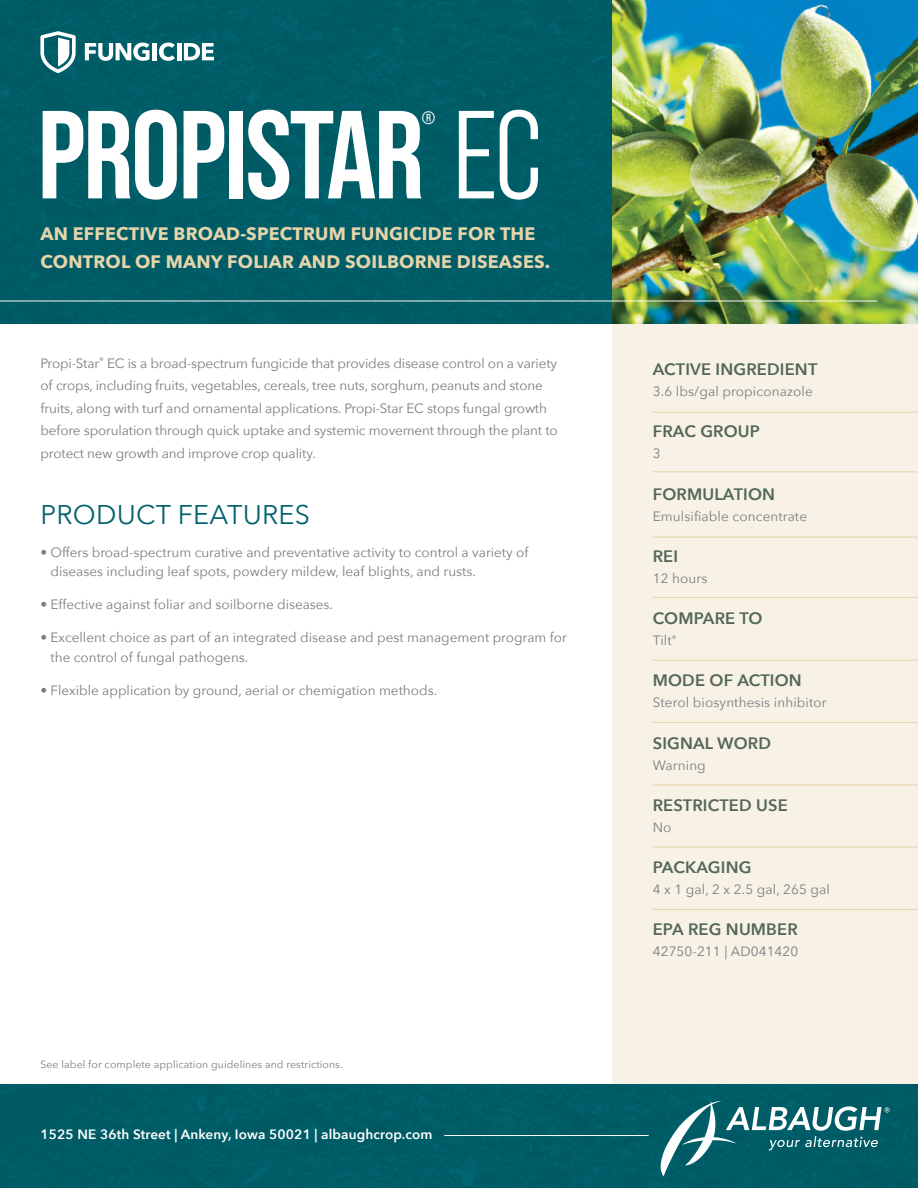
<style>
.page{position:relative;width:918px;height:1188px;background:#fff}
.page>*{position:absolute;margin:0;border:0;box-sizing:border-box;transform-origin:0 0}
.t1{font:700 124.95px "Bebas Neue Pro";letter-spacing:-.02em;color:#fff}
.t2{font:27px "Avenir Next";letter-spacing:.01em;color:#00616d}
.t3{font:700 18px/28.5px "Avenir Next";letter-spacing:.01em;color:#e6d4aa}
.t4{font:18px "Bebas Neue Pro";color:#fff}
.t5{font:600 16.5px "Avenir Next";letter-spacing:.01em;color:#536758}
.t6{font:13.5px/22.5px "Avenir Next";color:#7a7c81}
.t7{font:600 13.5px "Avenir Next";letter-spacing:.01em;color:#fff}
.t8{font:10.5px "Avenir Next";letter-spacing:.01em;color:#7a7c81}
.s1{font-family:"Bebas Neue Pro Middle";font-weight:400}
</style>
<div class="page">
<div style="left:0;top:0;width:612px;height:324px;background:#005c66"></div>
<div style="left:612px;top:302px;width:306px;height:799px;background:#f7f2e5"></div>
<hr style="left:653px;top:412px;width:265px;height:1px;background:#e6d4aa">
<hr style="left:653px;top:471px;width:265px;height:1px;background:#e6d4aa">
<hr style="left:653px;top:537px;width:265px;height:1px;background:#e6d4aa">
<hr style="left:653px;top:597px;width:265px;height:1px;background:#e6d4aa">
<hr style="left:653px;top:847px;width:265px;height:1px;background:#e6d4aa">
<hr style="left:653px;top:660px;width:265px;height:1px;background:#e6d4aa">
<hr style="left:653px;top:909px;width:265px;height:1px;background:#e6d4aa">
<hr style="left:653px;top:722px;width:265px;height:1px;background:#e6d4aa">
<hr style="left:653px;top:784px;width:265px;height:1px;background:#e6d4aa">
<img style="left:612px;top:0;width:306px;height:324px">
<hr style="left:0;top:301px;width:878px;height:1px;background:#f9f8f4">
<svg style="left:85px;top:43px;width:64px;height:18px"></svg>
<hr style="left:153px;top:43px;width:4px;height:17px;background:#fff">
<svg style="left:159px;top:43px;width:16px;height:18px"></svg>
<hr style="left:177px;top:43px;width:4px;height:17px;background:#fff">
<svg style="left:184px;top:43px;width:30px;height:17px"></svg>
<svg style="left:40px;top:31px;width:36px;height:42px"></svg>
<div style="left:0;top:1084px;width:918px;height:104px;background:#005c66"></div>
<hr style="left:444px;top:1135px;width:205px;height:1px;background:#fff">
<svg style="left:661px;top:1101px;width:229px;height:75px;background:#2c7880"></svg>
<h1 class="t1" style="left:38px;top:84px;width:506px">PROPISTAR <span class="s1">EC</span></h1>
<h3 class="t4" style="left:422px;top:107px;width:15px">®</h3>
<h3 class="t3" style="left:40px;top:219px;width:511px">AN EFFECTIVE BROAD-SPECTRUM FUNGICIDE FOR THE<br>CONTROL OF MANY FOLIAR AND SOILBORNE DISEASES.</h3>
<p class="t6" style="left:40px;top:351px;width:519px">Propi-Star<sup>®</sup> EC is a broad-spectrum fungicide that provides disease control on a variety of crops, including fruits, vegetables, cereals, tree nuts, sorghum, peanuts and stone fruits, along with turf and ornamental applications. Propi-Star EC stops fungal growth before sporulation through quick uptake and systemic movement through the plant to protect new growth and improve crop quality.</p>
<h2 class="t2" style="left:40px;top:492px;width:271px">PRODUCT FEATURES</h2>
<p class="t6" style="left:51px;top:542px;width:479px;line-height:19.5px;text-indent:-10px">• Offers broad-spectrum curative and preventative activity to control a variety of diseases including leaf spots, powdery mildew, leaf blights, and rusts.</p>
<p class="t6" style="left:40px;top:593px;width:294px">• Effective against foliar and soilborne diseases.</p>
<p class="t6" style="left:51px;top:627px;width:518px;line-height:19.5px;text-indent:-10px">• Excellent choice as part of an integrated disease and pest management program for the control of fungal pathogens.</p>
<p class="t6" style="left:40px;top:678px;width:398px">• Flexible application by ground, aerial or chemigation methods.</p>
<p class="t8" style="left:40px;top:1055px;width:304px">See label for complete application guidelines and restrictions.</p>
<p class="t7" style="left:40px;top:1123px;width:394px">1525 NE 36th Street | Ankeny, Iowa 50021 | albaughcrop.com</p>
<p class="t5" style="left:653px;top:355px;width:166px">ACTIVE INGREDIENT</p>
<p class="t6" style="left:653px;top:380px;width:162px">3.6 lbs/gal propiconazole</p>
<p class="t5" style="left:653px;top:417px;width:109px">FRAC GROUP</p>
<p class="t6" style="left:653px;top:442px;width:9px">3</p>
<p class="t5" style="left:653px;top:480px;width:124px">FORMULATION</p>
<p class="t6" style="left:653px;top:504px;width:156px">Emulsifiable concentrate</p>
<p class="t5" style="left:653px;top:542px;width:27px">REI</p>
<p class="t6" style="left:653px;top:566px;width:56px">12 hours</p>
<p class="t5" style="left:653px;top:604px;width:111px">COMPARE TO</p>
<p class="t6" style="left:653px;top:629px;width:25px">Tilt<sup>®</sup></p>
<p class="t5" style="left:653px;top:666px;width:151px">MODE OF ACTION</p>
<p class="t6" style="left:653px;top:691px;width:176px">Sterol biosynthesis inhibitor</p>
<p class="t5" style="left:653px;top:729px;width:120px">SIGNAL WORD</p>
<p class="t6" style="left:653px;top:753px;width:55px">Warning</p>
<p class="t5" style="left:653px;top:791px;width:137px">RESTRICTED USE</p>
<p class="t6" style="left:653px;top:815px;width:20px">No</p>
<p class="t5" style="left:653px;top:853px;width:100px">PACKAGING</p>
<p class="t6" style="left:653px;top:878px;width:179px">4 x 1 gal, 2 x 2.5 gal, 265 gal</p>
<p class="t5" style="left:653px;top:915px;width:147px">EPA REG NUMBER</p>
<p class="t6" style="left:653px;top:940px;width:147px">42750-211 | AD041420</p>
</div>
